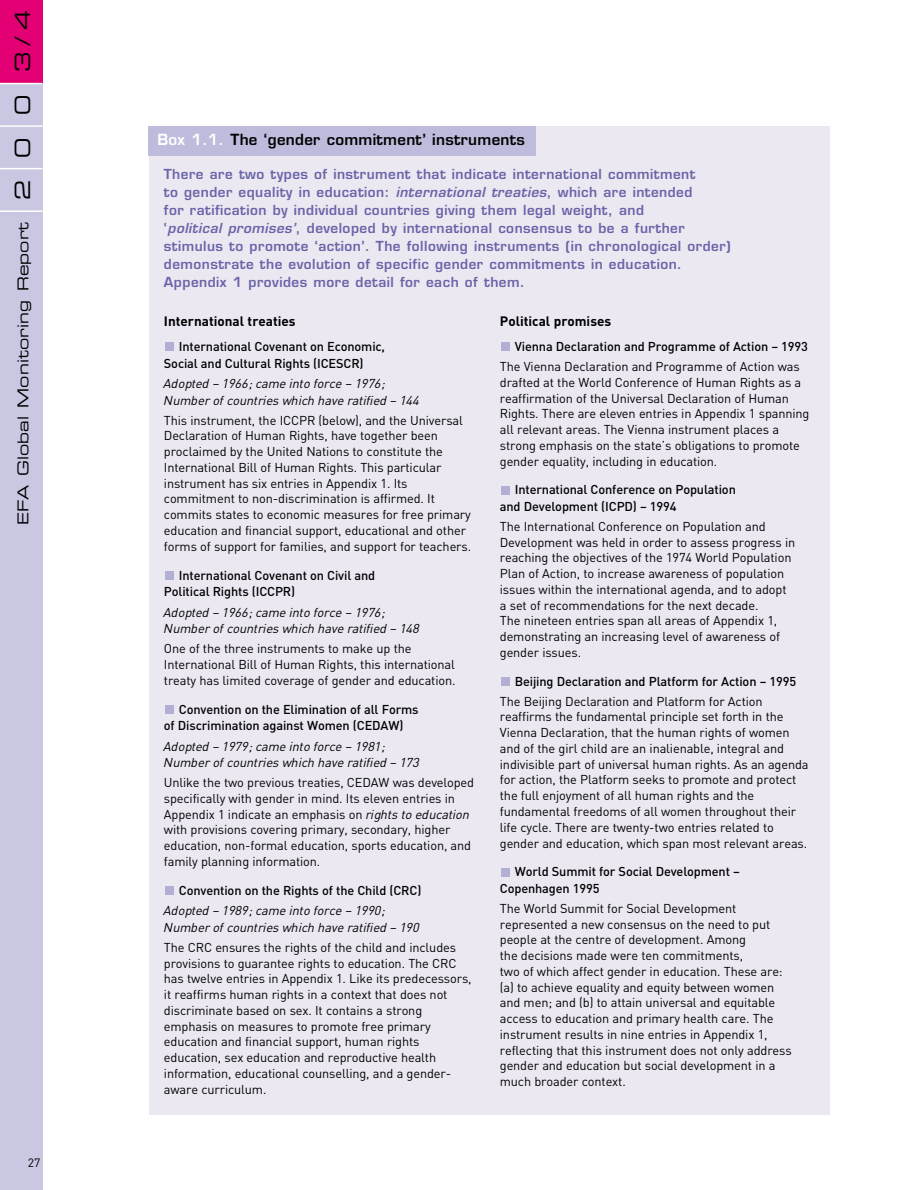
<style>
.page{position:relative;width:914px;height:1190px;background:#fff}
.page>*{position:absolute;margin:0;border:0;box-sizing:border-box;transform-origin:0 0}
.t1{font:21px "Eurostile Extended Two";color:#000}
.t2{font:600 15px "Eurostile";letter-spacing:.02em;color:#000}
.t3{font:15px "Eurostile Extended Two";letter-spacing:.01em;color:#000}
.t4{font:600 13.5px/18px "Eurostile";letter-spacing:.035em;color:#6a63a7}
.t5{font:700 13.5px "DIN";color:#000}
.t6{font:12.75px/15.8px "DIN";letter-spacing:-.01em;color:#000}
.t7{font:500 12.75px/16.5px "DIN";letter-spacing:-.01em;color:#000}
.t8{font:italic 12.75px/16.5px "DIN";letter-spacing:-.01em;color:#000}
.t9{font:12px "DIN";color:#000}
.s1{color:#fff}
.s2{font-style:italic}
</style>
<div class="page">
<div style="left:0;top:84px;width:43px;height:1105px;background:#c9c7e2"></div>
<div style="left:0;top:0;width:43px;height:84px;background:#e30075"></div>
<hr style="left:0;top:210px;width:43px;height:2px;background:#fff">
<hr style="left:0;top:168px;width:43px;height:1px;background:#fff">
<hr style="left:0;top:125px;width:43px;height:2px;background:#fff">
<hr style="left:0;top:83px;width:43px;height:1px;background:#fff">
<div style="left:149px;top:126px;width:680px;height:989px;background:#ebe8f2"></div>
<div style="left:501px;top:868px;width:9px;height:8px;background:#b1afd4"></div>
<div style="left:501px;top:677px;width:9px;height:9px;background:#b1afd4"></div>
<div style="left:501px;top:486px;width:9px;height:8px;background:#b1afd4"></div>
<div style="left:501px;top:343px;width:9px;height:8px;background:#b1afd4"></div>
<div style="left:165px;top:886px;width:9px;height:8px;background:#b1afd4"></div>
<div style="left:165px;top:705px;width:9px;height:8px;background:#b1afd4"></div>
<div style="left:165px;top:571px;width:9px;height:8px;background:#b1afd4"></div>
<div style="left:165px;top:343px;width:9px;height:8px;background:#b1afd4"></div>
<div style="left:149px;top:126px;width:387px;height:30px;background:#bebcdc"></div>
<h1 class="t1" style="left:15px;top:72px;width:64px;rotate:-90deg">3 / 4</h1>
<h1 class="t1" style="left:15px;top:115px;width:22px;rotate:-90deg">0</h1>
<h1 class="t1" style="left:15px;top:157px;width:22px;rotate:-90deg">0</h1>
<h1 class="t1" style="left:15px;top:200px;width:22px;rotate:-90deg">2</h1>
<p class="t3" style="left:17px;top:525px;width:304px;rotate:-90deg">EFA Global Monitoring Report</p>
<p class="t9" style="left:28px;top:1158px;width:14px">27</p>
<p class="t2" style="left:157px;top:134px;width:369px"><span class="s1">Box 1.1.</span> The ‘gender commitment’ instruments</p>
<p class="t4" style="left:164px;top:166px;width:568px">There are two types of instrument that indicate international commitment<br>to gender equality in education: <span class="s2">international treaties</span>, which are intended<br>for ratification by individual countries giving them legal weight, and<br>‘<span class="s2">political promises’</span>, developed by international consensus to be a further stimulus to promote ‘action’. The following instruments (in chronological order) demonstrate the evolution of specific gender commitments in education.<br>Appendix 1 provides more detail for each of them.</p>
<p class="t5" style="left:164px;top:317px;width:133px">International treaties</p>
<p class="t7" style="left:164px;top:340px;width:223px;text-indent:15px">International Covenant on Economic,<br>Social and Cultural Rights (ICESCR)</p>
<p class="t8" style="left:164px;top:377px;width:257px">Adopted – 1966; came into force – 1976;<br>Number of countries which have ratified – 144</p>
<p class="t6" style="left:164px;top:414px;width:309px">This instrument, the ICCPR (below), and the Universal Declaration of Human Rights, have together been proclaimed by the United Nations to constitute the International Bill of Human Rights. This particular instrument has six entries in Appendix 1. Its commitment to non-discrimination is affirmed. It commits states to economic measures for free primary education and financial support, educational and other forms of support for families, and support for teachers.</p>
<p class="t7" style="left:164px;top:568px;width:213px;text-indent:15px">International Covenant on Civil and<br>Political Rights (ICCPR)</p>
<p class="t8" style="left:164px;top:605px;width:257px">Adopted – 1966; came into force – 1976;<br>Number of countries which have ratified – 148</p>
<p class="t6" style="left:164px;top:642px;width:293px">One of the three instruments to make up the<br>International Bill of Human Rights, this international treaty has limited coverage of gender and education.</p>
<p class="t7" style="left:164px;top:702px;width:256px;text-indent:15px">Convention on the Elimination of all Forms of Discrimination against Women (CEDAW)</p>
<p class="t8" style="left:164px;top:739px;width:257px">Adopted – 1979; came into force – 1981;<br>Number of countries which have ratified – 173</p>
<p class="t6" style="left:164px;top:776px;width:312px">Unlike the two previous treaties, CEDAW was developed specifically with gender in mind. Its eleven entries in Appendix 1 indicate an emphasis on <span class="s2">rights to education </span>with provisions covering primary, secondary, higher education, non-formal education, sports education, and family planning information.</p>
<p class="t7" style="left:179px;top:883px;width:244px">Convention on the Rights of the Child (CRC)</p>
<p class="t8" style="left:164px;top:904px;width:257px">Adopted – 1989; came into force – 1990;<br>Number of countries which have ratified – 190</p>
<p class="t6" style="left:164px;top:940px;width:309px">The CRC ensures the rights of the child and includes provisions to guarantee rights to education. The CRC has twelve entries in Appendix 1. Like its predecessors, it reaffirms human rights in a context that does not discriminate based on sex. It contains a strong emphasis on measures to promote free primary education and financial support, human rights education, sex education and reproductive health information, educational counselling, and a gender&shy;aware curriculum.</p>
<p class="t5" style="left:500px;top:317px;width:113px">Political promises</p>
<p class="t7" style="left:514px;top:340px;width:295px">Vienna Declaration and Programme of Action – 1993</p>
<p class="t6" style="left:500px;top:360px;width:311px">The Vienna Declaration and Programme of Action was drafted at the World Conference of Human Rights as a reaffirmation of the Universal Declaration of Human Rights. There are eleven entries in Appendix 1 spanning all relevant areas. The Vienna instrument places a strong emphasis on the state’s obligations to promote gender equality, including in education.</p>
<p class="t7" style="left:500px;top:483px;width:237px;text-indent:15px">International Conference on Population and Development (ICPD) – 1994</p>
<p class="t6" style="left:500px;top:520px;width:297px">The International Conference on Population and Development was held in order to assess progress in reaching the objectives of the 1974 World Population Plan of Action, to increase awareness of population issues within the international agenda, and to adopt a set of recommendations for the next decade.<br>The nineteen entries span all areas of Appendix 1, demonstrating an increasing level of awareness of gender issues.</p>
<p class="t7" style="left:514px;top:674px;width:283px">Beijing Declaration and Platform for Action – 1995</p>
<p class="t6" style="left:500px;top:694px;width:310px">The Beijing Declaration and Platform for Action reaffirms the fundamental principle set forth in the Vienna Declaration, that the human rights of women and of the girl child are an inalienable, integral and indivisible part of universal human rights. As an agenda for action, the Platform seeks to promote and protect the full enjoyment of all human rights and the fundamental freedoms of all women throughout their life cycle. There are twenty-two entries related to gender and education, which span most relevant areas.</p>
<p class="t7" style="left:500px;top:865px;width:241px;text-indent:15px">World Summit for Social Development –<br>Copenhagen 1995</p>
<p class="t6" style="left:500px;top:901px;width:293px">The World Summit for Social Development represented a new consensus on the need to put people at the centre of development. Among<br>the decisions made were ten commitments,<br>two of which affect gender in education. These are: (a) to achieve equality and equity between women and men; and (b) to attain universal and equitable access to education and primary health care. The instrument results in nine entries in Appendix 1, reflecting that this instrument does not only address gender and education but social development in a much broader context.</p>
</div>
